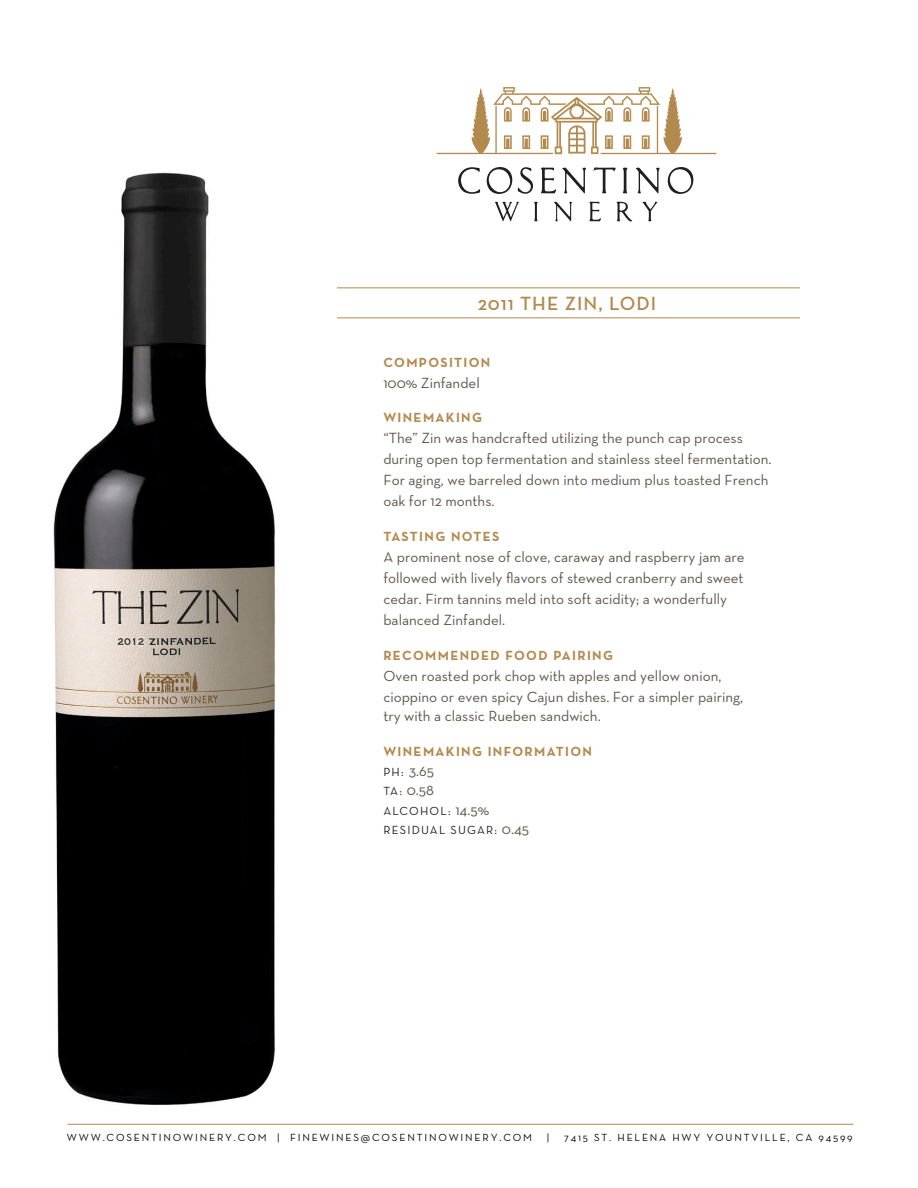
<style>
.page{position:relative;width:918px;height:1188px;background:#fff}
.page>*{position:absolute;margin:0;border:0;box-sizing:border-box;transform-origin:0 0}
.t1{font:600 19.5px "Neutra Text";letter-spacing:.05em;color:#b28a4e}
.t2{font:15px/21px "Neutra Text";color:#605649}
.t3{font:700 13.5px "Neutra Text";letter-spacing:.1em;color:#b28a4e}
.t4{font:12px/19.5px "Neutra Text";letter-spacing:.1em;color:#231f20}
.t5{font:10.5px "Neutra Text";letter-spacing:.17em;color:#050504}
.s1{font-size:12px;color:#231f20}
.s2{font-size:15px;color:#605649}
</style>
<div class="page">
<img style="left:53px;top:172px;width:223px;height:933px">
<hr style="left:337px;top:287px;width:463px;height:1px;background:#b28a4e">
<hr style="left:337px;top:317px;width:463px;height:1px;background:#b28a4e">
<svg style="left:437px;top:87px;width:279px;height:67px"></svg>
<svg style="left:458px;top:167px;width:235px;height:54px"></svg>
<hr style="left:68px;top:1124px;width:786px;height:1px;background:#b28a4e">
<h1 class="t1" style="left:478px;top:291px;width:180px">2011 THE ZIN, LODI</h1>
<p class="t3" style="left:383px;top:354px;width:109px">COMPOSITION</p>
<p class="t2" style="left:383px;top:372px;width:98px">100% Zinfandel</p>
<p class="t3" style="left:383px;top:409px;width:100px">WINEMAKING</p>
<p class="t2" style="left:383px;top:427px;width:390px">“The” Zin was handcrafted utilizing the punch cap process during open top fermentation and stainless steel fermentation.<br>For aging, we barreled down into medium plus toasted French oak for 12 months.</p>
<p class="t3" style="left:383px;top:528px;width:118px">TASTING NOTES</p>
<p class="t2" style="left:383px;top:546px;width:363px">A prominent nose of clove, caraway and raspberry jam are followed with lively flavors of stewed cranberry and sweet cedar. Firm tannins meld into soft acidity; a wonderfully balanced Zinfandel.</p>
<p class="t3" style="left:383px;top:647px;width:231px">RECOMMENDED FOOD PAIRING</p>
<p class="t2" style="left:383px;top:665px;width:361px">Oven roasted pork chop with apples and yellow onion, cioppino or even spicy Cajun dishes. For a simpler pairing,</p>
<p class="t2" style="left:383px;top:706px;width:219px">try with a classic Rueben sandwich.</p>
<p class="t3" style="left:383px;top:743px;width:210px">WINEMAKING INFORMATION</p>
<p class="t2" style="left:383px;top:761px;width:52px;line-height:19.5px"><span class="s1">PH:</span> 3.65<br><span class="s1">TA:</span> 0.58</p>
<p class="t4" style="left:383px;top:801px;width:147px">ALCOHOL: <span class="s2">14.5%<br></span>RESIDUAL SUGAR: <span class="s2">0.45</span></p>
<p class="t5" style="left:67px;top:1131px;width:467px">WWW.COSENTINOWINERY.COM | FINEWINES@COSENTINOWINERY.COM</p>
<p class="t5" style="left:547px;top:1131px;width:4px">|</p>
<p class="t5" style="left:564px;top:1131px;width:290px">7415 ST. HELENA HWY YOUNTVILLE, CA 94599</p>
</div>
